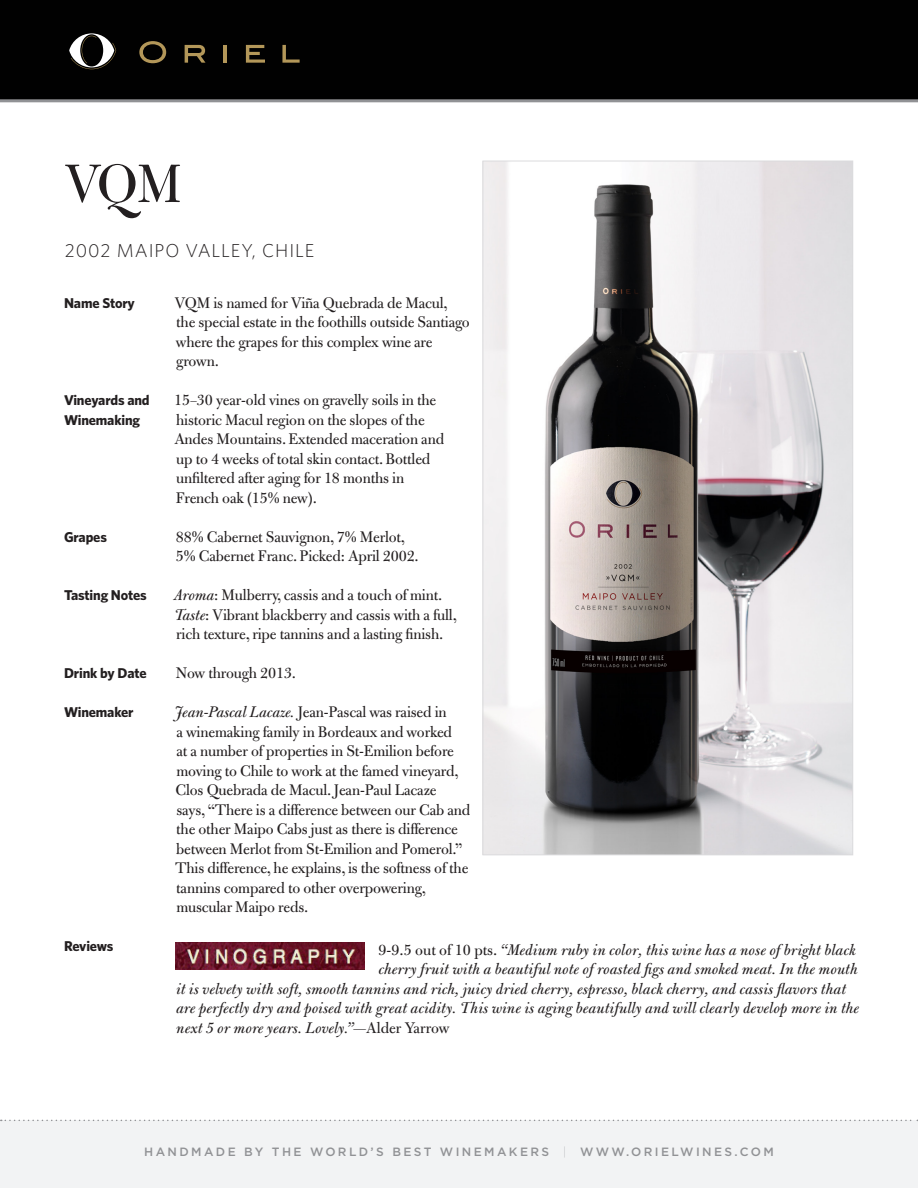
<style>
.page{position:relative;width:918px;height:1188px;background:#fff}
.page>*{position:absolute;margin:0;border:0;box-sizing:border-box;transform-origin:0 0}
.t1{font:60px "Bulmer MT Regular Display";color:#231f20}
.t2{font:300 18.75px "Whitney";letter-spacing:.05em;color:#231f20}
.t3{font:16.5px/19.5px "Bulmer";letter-spacing:-.01em;color:#231f20}
.t4{font:italic 16.5px "Bulmer";color:#231f20}
.t5{font:700 14.25px "Whitney";letter-spacing:-.01em;color:#231f20}
.t6{font:500 12px "Gotham";letter-spacing:.2em;color:#919295}
.s1{font-style:italic}
.s2{font-style:normal}
.s3{font-weight:100}
</style>
<div class="page">
<div style="left:0;top:1120px;width:918px;height:68px;background:#f2f3f4"></div>
<svg style="left:1px;top:1120px;width:917px;height:1px"></svg>
<div style="left:0;top:0;width:918px;height:101px;background:#010101"></div>
<hr style="left:0;top:99px;width:918px;height:3px;background:#919295">
<svg style="left:139px;top:41px;width:27px;height:22px"></svg>
<svg style="left:185px;top:45px;width:21px;height:18px"></svg>
<hr style="left:223px;top:45px;width:4px;height:18px;background:#b39759">
<svg style="left:246px;top:45px;width:19px;height:18px"></svg>
<svg style="left:282px;top:45px;width:18px;height:18px"></svg>
<svg style="left:69px;top:33px;width:47px;height:36px"></svg>
<img style="left:176px;top:943px;width:188px;height:26px">
<img style="left:484px;top:163px;width:367px;height:690px">
<p class="t1" style="left:65px;top:153px;width:118px">VQM</p>
<p class="t2" style="left:65px;top:239px;width:251px">2002 MAIPO VALLEY, CHILE</p>
<p class="t5" style="left:64px;top:293px;width:72px">Name Story</p>
<p class="t5" style="left:64px;top:390px;width:87px">Vineyards and</p>
<p class="t5" style="left:64px;top:410px;width:78px">Winemaking</p>
<p class="t5" style="left:64px;top:527px;width:44px">Grapes</p>
<p class="t5" style="left:64px;top:585px;width:84px">Tasting Notes</p>
<p class="t5" style="left:64px;top:663px;width:84px">Drink by Date</p>
<p class="t5" style="left:64px;top:702px;width:71px">Winemaker</p>
<p class="t3" style="left:175px;top:293px;width:297px">VQM is named for Viña Quebrada de Macul, the special estate in the foothills outside Santiago where the grapes for this complex wine are grown.</p>
<p class="t3" style="left:174px;top:390px;width:271px">15–30 year-old vines on gravelly soils in the historic Macul region on the slopes of the Andes Mountains. Extended maceration and up to 4 weeks of total skin contact. Bottled unfiltered after aging for 18 months in French oak (15% new).</p>
<p class="t3" style="left:176px;top:527px;width:244px">88% Cabernet Sauvignon, 7% Merlot,<br>5% Cabernet Franc. Picked: April 2002.</p>
<p class="t3" style="left:174px;top:585px;width:285px"><span class="s1">Aroma</span>: Mulberry, cassis and a touch of mint.<br><span class="s1">Taste</span>: Vibrant blackberry and cassis with a full, rich texture, ripe tannins and a lasting finish.</p>
<p class="t3" style="left:176px;top:663px;width:122px">Now through 2013.</p>
<p class="t3" style="left:175px;top:702px;width:297px"><span class="s1">Jean-Pascal Lacaze.</span> Jean-Pascal was raised in<br>a winemaking family in Bordeaux and worked<br>at a number of properties in St-Emilion before moving to Chile to work at the famed vineyard, Clos Quebrada de Macul. Jean-Paul Lacaze<br>says, “There is a difference between our Cab and the other Maipo Cabs just as there is difference between Merlot from St-Emilion and Pomerol.” This difference, he explains, is the softness of the tannins compared to other overpowering, muscular Maipo reds.</p>
<p class="t5" style="left:64px;top:936px;width:51px">Reviews</p>
<p class="t4" style="left:379px;top:940px;width:479px"><span class="s2">9-9.5 out of 10 pts.</span> “Medium ruby in color, this wine has a nose of bright black</p>
<p class="t4" style="left:378px;top:960px;width:481px">cherry fruit with a beautiful note of roasted figs and smoked meat. In the mouth</p>
<p class="t4" style="left:176px;top:979px;width:672px">it is velvety with soft, smooth tannins and rich, juicy dried cherry, espresso, black cherry, and cassis flavors that</p>
<p class="t4" style="left:176px;top:999px;width:685px">are perfectly dry and poised with great acidity. This wine is aging beautifully and will clearly develop more in the</p>
<p class="t4" style="left:176px;top:1018px;width:275px">next 5 or more years. Lovely.”<span class="s2">—Alder Yarrow</span></p>
<p class="t6" style="left:144px;top:1145px;width:631px">HANDMADE BY THE WORLD’S BEST WINEMAKERS <span class="s3">|</span> WWW.ORIELWINES.COM</p>
</div>
